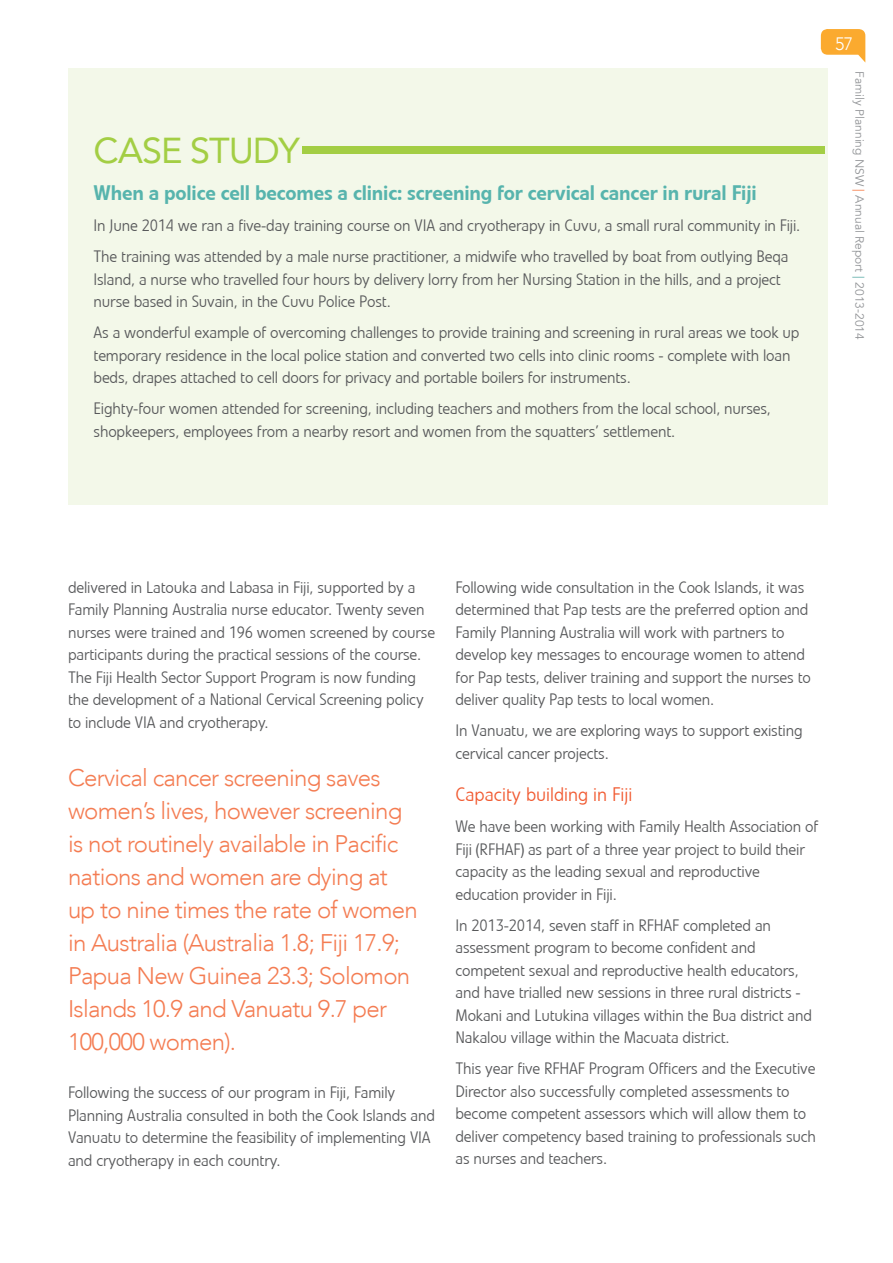
<style>
.page{position:relative;width:893px;height:1263px;background:#fff}
.page>*{position:absolute;margin:0;border:0;box-sizing:border-box;transform-origin:0 0}
.t1{font:36px "Avenir LT";letter-spacing:-.03em;color:#a3ce44}
.t2{font:300 24px/33px "Avenir LT";letter-spacing:-.03em;color:#f47c52}
.t3{font:500 21px "Linotype Veto";letter-spacing:-.01em;color:#57b4ad}
.t4{font:300 19.5px "Linotype Veto";color:#f15a31}
.t5{font:300 18px "Avenir LT";color:#fff}
.t6{font:300 16.5px/22.5px "Linotype Veto";letter-spacing:-.01em;color:#58595b}
.t7{font:12px "Avenir LT";color:#939598}
.s1{font-family:"Avenir";font-weight:800;color:#f9a987}
.s2{font-family:"Avenir";font-weight:800;color:#98cbc8}
</style>
<div class="page">
<svg style="left:820px;top:29px;width:46px;height:34px"></svg>
<div style="left:68px;top:68px;width:759px;height:436px;background:#f3f8e9"></div>
<div style="left:302px;top:146px;width:523px;height:7px;background:#a3ce44"></div>
<h1 class="t1" style="left:94px;top:129px;width:208px">CASE STUDY</h1>
<p class="t3" style="left:94px;top:180px;width:665px">When a police cell becomes a clinic: screening for cervical cancer in rural Fiji</p>
<p class="t6" style="left:94px;top:210px;width:708px;line-height:31px">In June 2014 we ran a five-day training course on VIA and cryotherapy in Cuvu, a small rural community in Fiji.<br>The training was attended by a male nurse practitioner, a midwife who travelled by boat from outlying Beqa</p>
<p class="t6" style="left:94px;top:268px;width:689px">Island, a nurse who travelled four hours by delivery lorry from her Nursing Station in the hills, and a project nurse based in Suvain, in the Cuvu Police Post.</p>
<p class="t6" style="left:94px;top:321px;width:707px">As a wonderful example of overcoming challenges to provide training and screening in rural areas we took up temporary residence in the local police station and converted two cells into clinic rooms - complete with loan beds, drapes attached to cell doors for privacy and portable boilers for instruments.</p>
<p class="t6" style="left:94px;top:397px;width:679px">Eighty-four women attended for screening, including teachers and mothers from the local school, nurses, shopkeepers, employees from a nearby resort and women from the squatters’ settlement.</p>
<p class="t5" style="left:835px;top:33px;width:20px">57</p>
<p class="t7" style="left:866px;top:71px;width:270px;rotate:90deg">Family Planning NSW <span class="s1">|</span> Annual Report <span class="s2">|</span> 2013-2014</p>
<p class="t6" style="left:68px;top:576px;width:369px">delivered in Latouka and Labasa in Fiji, supported by a Family Planning Australia nurse educator. Twenty seven nurses were trained and 196 women screened by course participants during the practical sessions of the course.<br>The Fiji Health Sector Support Program is now funding the development of a National Cervical Screening policy to include VIA and cryotherapy.</p>
<p class="t2" style="left:68px;top:762px;width:351px">Cervical cancer screening saves women’s lives, however screening is not routinely available in Pacific nations and women are dying at up to nine times the rate of women in Australia (Australia 1.8; Fiji 17.9;<br>Papua New Guinea 23.3; Solomon<br>Islands 10.9 and Vanuatu 9.7 per<br>100,000 women).</p>
<p class="t6" style="left:68px;top:1081px;width:368px">Following the success of our program in Fiji, Family Planning Australia consulted in both the Cook Islands and Vanuatu to determine the feasibility of implementing VIA and cryotherapy in each country.</p>
<p class="t6" style="left:455px;top:576px;width:357px">Following wide consultation in the Cook Islands, it was determined that Pap tests are the preferred option and Family Planning Australia will work with partners to develop key messages to encourage women to attend for Pap tests, deliver training and support the nurses to deliver quality Pap tests to local women.</p>
<p class="t6" style="left:455px;top:720px;width:349px">In Vanuatu, we are exploring ways to support existing cervical cancer projects.</p>
<p class="t4" style="left:455px;top:783px;width:178px">Capacity building in Fiji</p>
<p class="t6" style="left:455px;top:815px;width:364px">We have been working with Family Health Association of Fiji (RFHAF) as part of a three year project to build their capacity as the leading sexual and reproductive education provider in Fiji.</p>
<p class="t6" style="left:455px;top:914px;width:358px">In 2013-2014, seven staff in RFHAF completed an assessment program to become confident and competent sexual and reproductive health educators, and have trialled new sessions in three rural districts - Mokani and Lutukina villages within the Bua district and Nakalou village within the Macuata district.</p>
<p class="t6" style="left:455px;top:1057px;width:362px">This year five RFHAF Program Officers and the Executive Director also successfully completed assessments to become competent assessors which will allow them to deliver competency based training to professionals such as nurses and teachers.</p>
</div>
